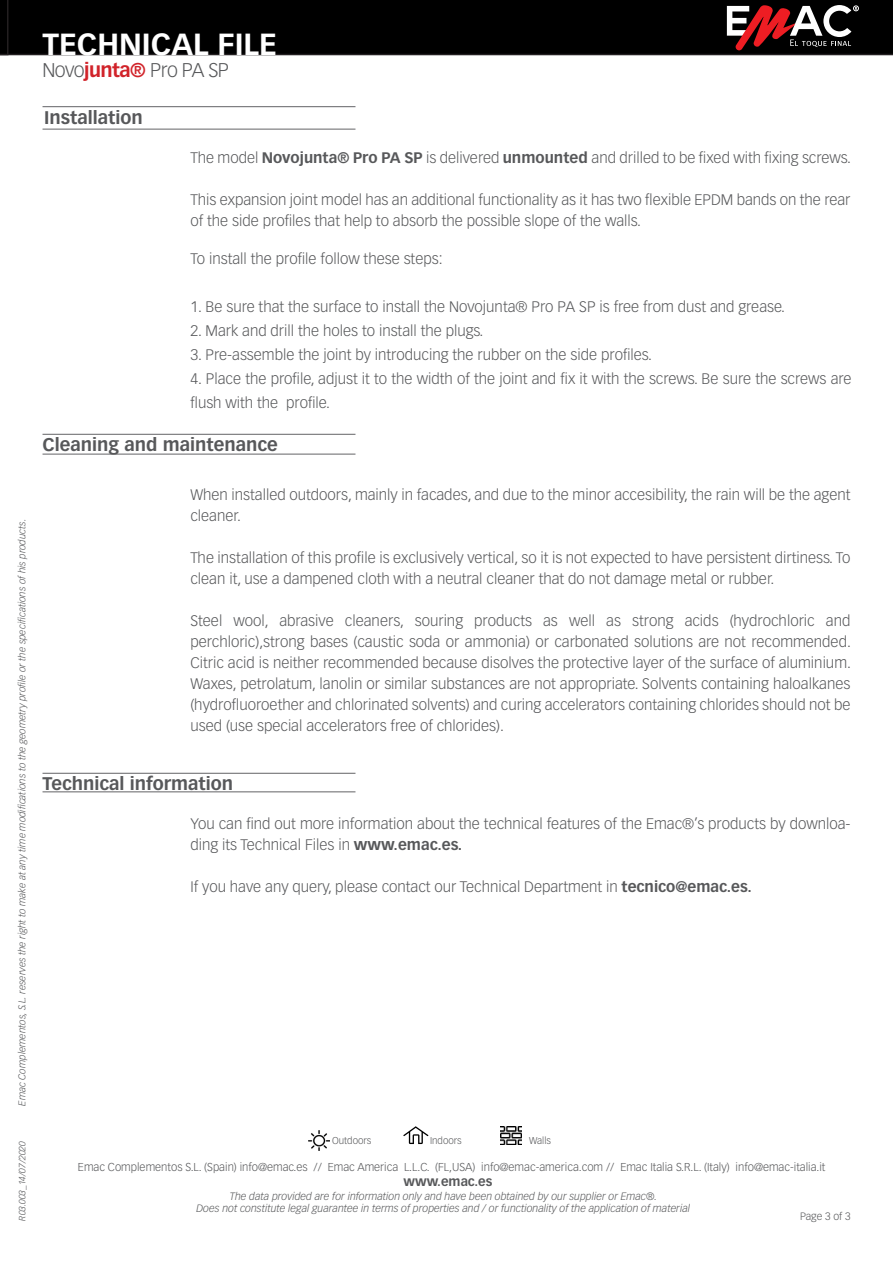
<style>
.page{position:relative;width:893px;height:1263px;background:#fff}
.page>*{position:absolute;margin:0;border:0;box-sizing:border-box;transform-origin:0 0}
.t1{font:700 30px "Vectora LT Std";color:#fff}
.t2{font:300 19.5px "Vectora LT Std";letter-spacing:-.03em;color:#57585a}
.t3{font:700 18px "Vectora LT Std";color:#57585a}
.Párrafo_14{font:300 15px/21px "Vectora LT Std";color:#57585a}
.t4{font:700 12.75px "Vectora LT Std";color:#57585a}
.t5{font:300 11.25px "Vectora LT Std";color:#57585a}
.t6{font:italic 300 10.5px/12.6px "Vectora LT Std";color:#57585a;text-align:center}
.t7{font:300 10.5px "Vectora LT Std";color:#57585a}
.t8{font:italic 300 9.75px "Vectora LT Std";color:#57585a}
.t9{font:300 9.75px "Vectora LT Std";color:#57585a}
.t10{font:italic 300 9px "Vectora LT Std";color:#57585a}
.s1{font-weight:700;color:#d1232a}
.s2{font-weight:700}
</style>
<div class="page">
<div style="left:9px;top:0;width:884px;height:55px;background:#000"></div>
<svg style="left:727px;top:5px;width:132px;height:45px"></svg>
<hr style="left:43px;top:773px;width:312px;height:1px;background:#636366">
<hr style="left:43px;top:791px;width:312px;height:1px;background:#636366">
<svg style="left:0;top:0;width:9px;height:55px"></svg>
<hr style="left:43px;top:454px;width:312px;height:1px;background:#636366">
<hr style="left:43px;top:434px;width:312px;height:1px;background:#636366">
<svg style="left:403px;top:1126px;width:26px;height:18px"></svg>
<img style="left:308px;top:1130px;width:21px;height:21px">
<hr style="left:43px;top:106px;width:312px;height:1px;background:#636366">
<hr style="left:43px;top:129px;width:312px;height:1px;background:#636366">
<img style="left:501px;top:1127px;width:21px;height:17px">
<p class="t8" style="left:16px;top:1106px;width:588px;rotate:-90deg">Emac Complementos, S.L. reserves the right to make at any time modifications to the geometry profile or the specifications of his products.</p>
<p class="t10" style="left:17px;top:1220px;width:81px;rotate:-90deg">R03.003_14/07/2020</p>
<h1 class="t1" style="left:43px;top:26px;width:236px">TECHNICAL FILE</h1>
<p class="t2" style="left:43px;top:58px;width:188px">Novo<span class="s1">junta®</span> Pro PA SP</p>
<p class="t3" style="left:44px;top:107px;width:100px">Installation</p>
<p class="Párrafo_14" style="left:191px;top:147px;width:662px">The model <span class="s2">Novojunta® Pro PA SP</span> is delivered <span class="s2">unmounted</span> and drilled to be fixed with fixing screws.</p>
<p class="Párrafo_14" style="left:191px;top:189px;width:661px">This expansion joint model has an additional functionality as it has two flexible EPDM bands on the rear of the side profiles that help to absorb the possible slope of the walls.</p>
<p class="Párrafo_14" style="left:190px;top:248px;width:254px">To install the profile follow these steps:</p>
<p class="Párrafo_14" style="left:190px;top:296px;width:596px">1. Be sure that the surface to install the Novojunta® Pro PA SP is free from dust and grease.</p>
<p class="Párrafo_14" style="left:190px;top:320px;width:295px">2. Mark and drill the holes to install the plugs.</p>
<p class="Párrafo_14" style="left:190px;top:344px;width:463px">3. Pre-assemble the joint by introducing the rubber on the side profiles.</p>
<p class="Párrafo_14" style="left:190px;top:366px;width:663px;line-height:24px">4. Place the profile, adjust it to the width of the joint and fix it with the screws. Be sure the screws are flush with the profile.</p>
<p class="t3" style="left:43px;top:434px;width:237px">Cleaning and maintenance</p>
<p class="Párrafo_14" style="left:190px;top:485px;width:661px">When installed outdoors, mainly in facades, and due to the minor accesibility, the rain will be the agent cleaner.</p>
<p class="Párrafo_14" style="left:190px;top:548px;width:661px">The installation of this profile is exclusively vertical, so it is not expected to have persistent dirtiness. To clean it, use a dampened cloth with a neutral cleaner that do not damage metal or rubber.</p>
<p class="Párrafo_14" style="left:190px;top:611px;width:662px;text-align:justify">Steel wool, abrasive cleaners, souring products as well as strong acids (hydrochloric and perchloric),strong bases (caustic soda or ammonia) or carbonated solutions are not recommended.<br>Citric acid is neither recommended because disolves the protective layer of the surface of aluminium.<br>Waxes, petrolatum, lanolin or similar substances are not appropriate. Solvents containing haloalkanes (hydrofluoroether and chlorinated solvents) and curing accelerators containing chlorides should not be used (use special accelerators free of chlorides).</p>
<p class="t3" style="left:43px;top:772px;width:192px">Technical information</p>
<p class="Párrafo_14" style="left:190px;top:814px;width:661px">You can find out more information about the technical features of the Emac®’s products by downloa&shy;ding its Technical Files in <span class="s2">www.emac.es.</span></p>
<p class="Párrafo_14" style="left:190px;top:877px;width:563px">If you have any query, please contact our Technical Department in <span class="s2">tecnico@emac.es.</span></p>
<p class="t9" style="left:332px;top:1135px;width:41px">Outdoors</p>
<p class="t9" style="left:430px;top:1135px;width:33px">Indoors</p>
<p class="t9" style="left:529px;top:1135px;width:24px">Walls</p>
<p class="t5" style="left:78px;top:1160px;width:749px">Emac Complementos S.L. (Spain) info@emac.es // Emac America L.L.C. (FL,USA) info@emac-america.com // Emac Italia S.R.L. (Italy) info@emac-italia.it</p>
<p class="t4" style="left:404px;top:1174px;width:90px">www.emac.es</p>
<p class="t6" style="left:196px;top:1190px;width:495px">The data provided are for information only and have been obtained by our supplier or Emac®.<br>Does not constitute legal guarantee in terms of properties and / or functionality of the application of material</p>
<p class="t7" style="left:800px;top:1210px;width:52px">Page 3 of 3</p>
</div>
